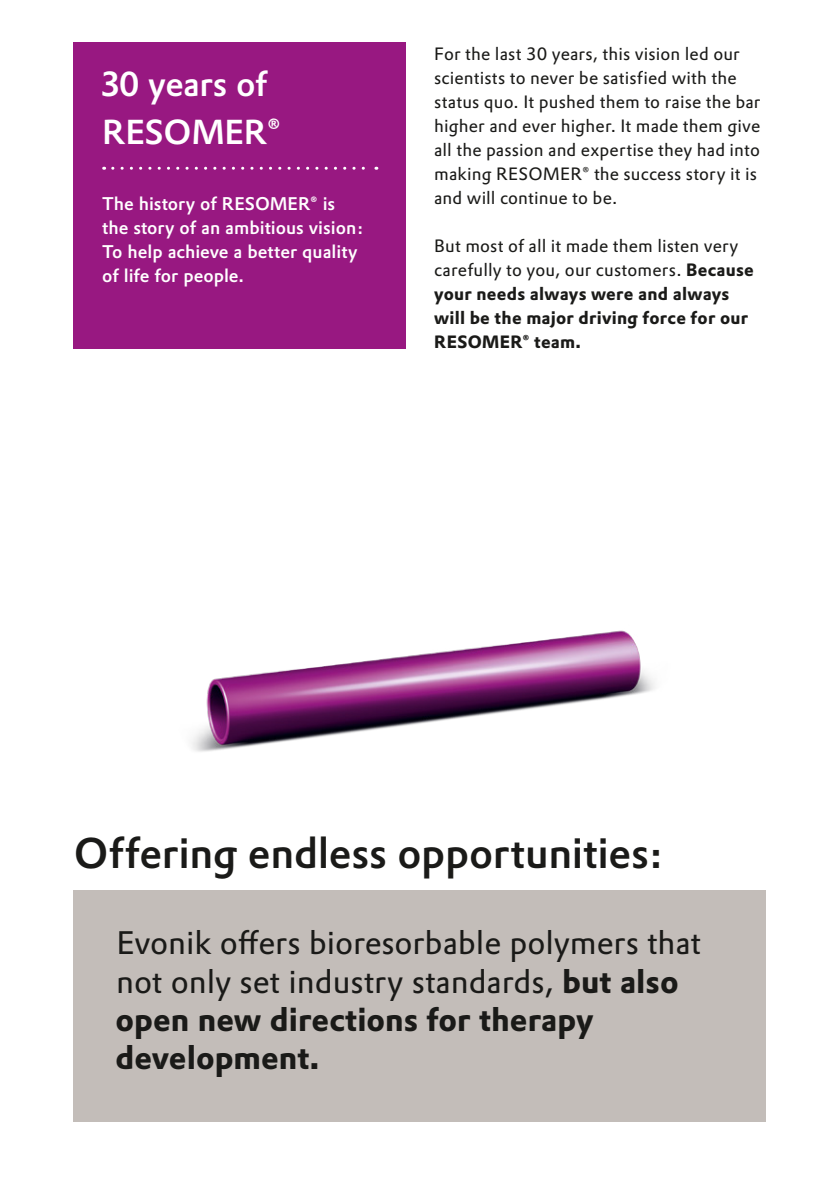
<style>
.page{position:relative;width:840px;height:1191px;background:#fff}
.page>*{position:absolute;margin:0;border:0;box-sizing:border-box;transform-origin:0 0}
.t1{font:500 42px "Evonik Prokyon";letter-spacing:-.005em;color:#1a1a18}
.t2{font:500 34px/48px "Evonik Prokyon";letter-spacing:-.01em;color:#fff}
.t3{font:32px/38.4px "Evonik Prokyon";color:#1a1a18}
.t4{font:500 18px/24px "Evonik Prokyon";color:#fff}
.t5{font:17.6px/24px "Evonik Prokyon";letter-spacing:.01em;color:#1a1a18}
.t6{font:700 17.6px/24px "Evonik Prokyon";letter-spacing:.015em;color:#1a1a18}
.s1{font-weight:400}
.s2{font-weight:700}
</style>
<div class="page">
<img style="left:191px;top:630px;width:464px;height:122px">
<div style="left:74px;top:890px;width:691px;height:232px;background:#c3bdb9"></div>
<div style="left:74px;top:42px;width:331px;height:306px;background:#981881"></div>
<svg style="left:113px;top:167px;width:264px;height:3px"></svg>
<h2 class="t2" style="left:102px;top:58px;width:180px">30 years of<br>RESOMER®</h2>
<p class="t4" style="left:102px;top:190px;width:263px">The history of RESOMER® is the story of an ambitious vision:<br>To help achieve a better quality of life for people.</p>
<p class="t5" style="left:434px;top:41px;width:327px">For the last 30 years, this vision led our scientists to never be satisfied with the status quo. It pushed them to raise the bar higher and ever higher. It made them give all the passion and expertise they had into making RESOMER® the success story it is and will continue to be.</p>
<p class="t6" style="left:434px;top:232px;width:321px"><span class="s1">But most of all it made them listen very carefully to you, our customers.</span> Because your needs always were and always will be the major driving force for our RESOMER® team.</p>
<h1 class="t1" style="left:74px;top:820px;width:591px">Offering endless opportunities:</h1>
<h3 class="t3" style="left:115px;top:921px;width:587px">Evonik offers bioresorbable polymers that not only set industry standards, <span class="s2">but also open new directions for therapy development.</span></h3>
</div>
